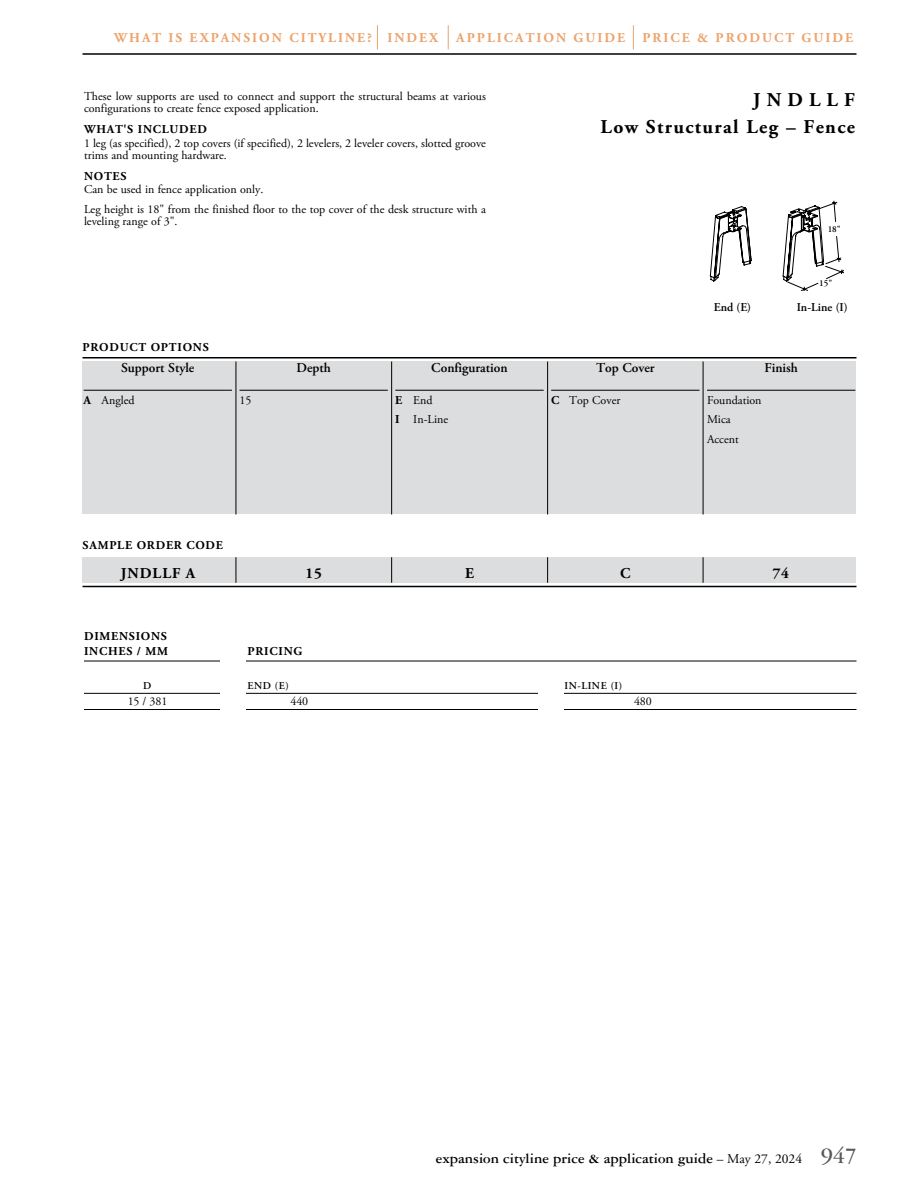
<style>
.page{position:relative;width:918px;height:1188px;background:#fff}
.page>*{position:absolute;margin:0;border:0;box-sizing:border-box;transform-origin:0 0}
.t1{font:700 19.5px/27px "Adobe Garamond Pro";letter-spacing:.07em;color:#000;text-align:right}
.t2{font:700 15px "Garamond Three";color:#000}
.t3{font:700 15px "Adobe Garamond Pro";letter-spacing:.065em;color:#000}
.t4{font:700 13.5px "Adobe Garamond Pro";letter-spacing:.15em;color:#eca36c}
.t5{font:600 13.5px "Adobe Garamond Pro";color:#000}
.t6{font:12px/19.5px "Adobe Garamond Pro";color:#000}
.t7{font:700 12px/15px "Adobe Garamond Pro";letter-spacing:.065em;color:#000}
.t8{font:600 12px "Adobe Garamond Pro";color:#000}
.t9{font:600 10.5px "Adobe Garamond Pro";letter-spacing:.05em;color:#000}
.t10{font:600 9px "Adobe Garamond Pro";color:#000}
.s1{font-weight:700}
.s2{font-family:"Adobe Garamond Pro";font-weight:400;font-size:13.5px}
.s3{font-size:24px;color:#58595b}
</style>
<div class="page">
<hr style="left:82px;top:53px;width:774px;height:2px;background:#000">
<svg style="left:633px;top:25px;width:1px;height:24px"></svg>
<svg style="left:377px;top:25px;width:1px;height:24px"></svg>
<svg style="left:448px;top:25px;width:1px;height:24px"></svg>
<div style="left:82px;top:362px;width:774px;height:152px;background:#dcddde"></div>
<hr style="left:84px;top:390px;width:148px;height:1px;background:#000">
<hr style="left:239px;top:390px;width:149px;height:1px;background:#000">
<hr style="left:395px;top:390px;width:149px;height:1px;background:#000">
<hr style="left:551px;top:390px;width:149px;height:1px;background:#000">
<hr style="left:707px;top:390px;width:148px;height:1px;background:#000">
<hr style="left:82px;top:357px;width:774px;height:1px;background:#000">
<hr style="left:82px;top:586px;width:774px;height:1px;background:#000">
<div style="left:82px;top:557px;width:774px;height:26px;background:#dcddde"></div>
<hr style="left:236px;top:361px;width:1px;height:153px;background:#000">
<svg style="left:236px;top:557px;width:1px;height:26px"></svg>
<hr style="left:391px;top:361px;width:1px;height:153px;background:#000">
<svg style="left:391px;top:557px;width:1px;height:26px"></svg>
<hr style="left:547px;top:361px;width:1px;height:153px;background:#000">
<svg style="left:547px;top:557px;width:1px;height:26px"></svg>
<hr style="left:84px;top:661px;width:772px;height:1px;background:#000">
<hr style="left:84px;top:693px;width:772px;height:1px;background:#000">
<hr style="left:84px;top:709px;width:772px;height:1px;background:#000">
<div style="left:220px;top:630px;width:25px;height:405px;background:#fff"></div>
<div style="left:538px;top:667px;width:26px;height:368px;background:#fff"></div>
<svg style="left:782px;top:201px;width:62px;height:90px"></svg>
<svg style="left:710px;top:206px;width:42px;height:75px"></svg>
<hr style="left:703px;top:361px;width:1px;height:153px;background:#000">
<svg style="left:703px;top:557px;width:1px;height:26px"></svg>
<p class="t4" style="left:114px;top:30px;width:326px">WHAT IS EXPANSION CITYLINE? INDEX</p>
<p class="t4" style="left:456px;top:30px;width:170px">APPLICATION GUIDE</p>
<p class="t4" style="left:642px;top:30px;width:212px">PRICE &amp; PRODUCT GUIDE</p>
<p class="t6" style="left:84px;top:91px;width:403px;line-height:12px">These low supports are used to connect and support the structural beams at various configurations to create fence exposed application.</p>
<p class="t7" style="left:84px;top:122px;width:124px">WHAT'S INCLUDED</p>
<p class="t6" style="left:84px;top:137px;width:403px;line-height:12px">1 leg (as specified), 2 top covers (if specified), 2 levelers, 2 leveler covers, slotted groove trims and mounting hardware.</p>
<p class="t7" style="left:84px;top:169px;width:44px">NOTES</p>
<p class="t6" style="left:84px;top:180px;width:404px">Can be used in fence application only.<br>Leg height is 18" from the finished floor to the top cover of the desk structure with a</p>
<p class="t6" style="left:84px;top:212px;width:95px">leveling range of 3".</p>
<h1 class="t1" style="left:601px;top:86px;width:256px">JNDLLF<br>Low Structural Leg – Fence</h1>
<p class="t10" style="left:828px;top:223px;width:15px">18"</p>
<p class="t10" style="left:819px;top:278px;width:15px">15"</p>
<p class="t8" style="left:714px;top:300px;width:39px">End (E)</p>
<p class="t8" style="left:797px;top:300px;width:52px">In-Line (I)</p>
<p class="t7" style="left:83px;top:340px;width:128px">PRODUCT OPTIONS</p>
<p class="t5" style="left:121px;top:360px;width:75px">Support Style</p>
<p class="t6" style="left:84px;top:391px;width:52px"><span class="s1">A</span> Angled</p>
<p class="t6" style="left:239px;top:391px;width:13px">15</p>
<p class="t5" style="left:296px;top:360px;width:36px">Depth</p>
<p class="t5" style="left:431px;top:360px;width:78px">Configuration</p>
<p class="t6" style="left:395px;top:391px;width:54px"><span class="s1">E</span> End<br><span class="s1">I</span> In-Line</p>
<p class="t5" style="left:596px;top:360px;width:60px">Top Cover</p>
<p class="t6" style="left:551px;top:391px;width:71px"><span class="s1">C</span> Top Cover</p>
<p class="t5" style="left:765px;top:360px;width:35px">Finish</p>
<p class="t6" style="left:707px;top:391px;width:56px">Foundation<br>Mica<br>Accent</p>
<p class="t7" style="left:83px;top:538px;width:142px">SAMPLE ORDER CODE</p>
<p class="t3" style="left:121px;top:564px;width:76px">JNDLLF A</p>
<p class="t3" style="left:306px;top:564px;width:18px">15</p>
<p class="t3" style="left:465px;top:564px;width:10px">E</p>
<p class="t3" style="left:620px;top:564px;width:12px">C</p>
<p class="t3" style="left:773px;top:564px;width:18px">74</p>
<p class="t7" style="left:84px;top:629px;width:85px">DIMENSIONS<br>INCHES / MM</p>
<p class="t7" style="left:247px;top:644px;width:56px">PRICING</p>
<p class="t9" style="left:143px;top:680px;width:10px">D</p>
<p class="t9" style="left:248px;top:680px;width:43px">END (E)</p>
<p class="t9" style="left:565px;top:680px;width:59px">IN-LINE (I)</p>
<p class="t6" style="left:128px;top:692px;width:41px">15 / 381</p>
<p class="t6" style="left:291px;top:692px;width:19px">440</p>
<p class="t6" style="left:634px;top:692px;width:19px">480</p>
<p class="t2" style="left:436px;top:1150px;width:423px">expansion cityline price &amp; application guide <span class="s2">– May 27, 2024</span> <span class="s3">947</span></p>
</div>
